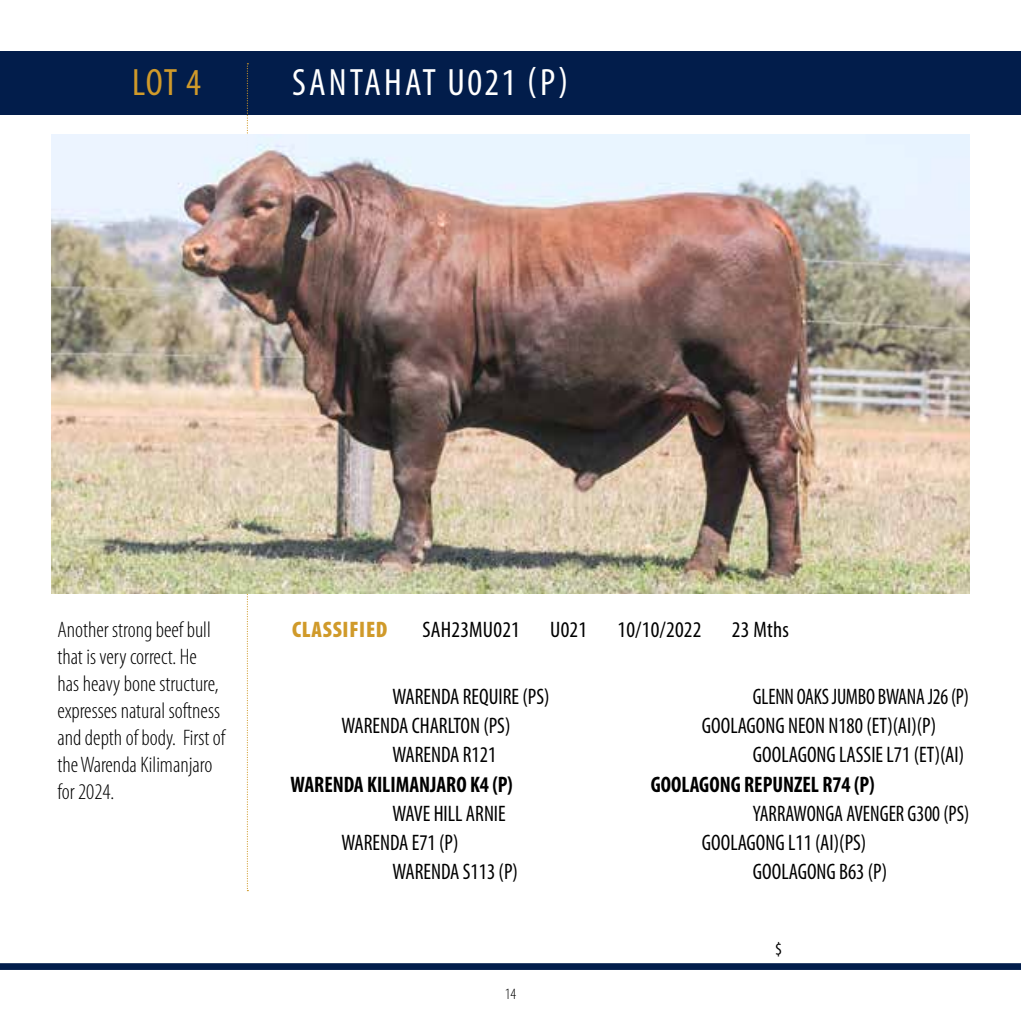
<style>
.page{position:relative;width:1021px;height:1021px;background:#fff}
.page>*{position:absolute;margin:0;border:0;box-sizing:border-box;transform-origin:0 0}
.t1{font:condensed 38.25px "Myriad Pro";letter-spacing:.075em;color:#fff}
.t2{font:condensed 38.25px "Myriad Pro";color:#d09a2a}
.t3{font:condensed 22.5px/29.2px "Myriad Pro";color:#000;scale:.95 1}
.t4{font:300 condensed 22.5px/27px "Myriad Pro";color:#000}
.t5{font:condensed 22.5px/29.2px "Myriad Pro";color:#000;scale:.9 1}
.t6{font:700 condensed 22.5px "Myriad Pro";color:#000;scale:.95 1}
.t7{font:condensed 22.5px "Myriad Pro";color:#000}
.t8{font:condensed 22.5px "Myriad Pro";color:#000;scale:.91 1}
.t9{font:900 condensed 22.5px "Myriad Pro";letter-spacing:.03em;color:#d09a2a}
.t10{font:condensed 18px "Myriad Pro";color:#000}
.t11{font:300 condensed 15.75px "Myriad Pro";color:#000}
</style>
<div class="page">
<hr style="left:1020px;top:51px;width:1px;height:64px;background:#021d4b">
<div style="left:0;top:51px;width:1020px;height:64px;background:#021d4b"></div>
<div style="left:0;top:963px;width:1020px;height:6px;background:#021d4b"></div>
<svg style="left:247px;top:63px;width:1px;height:71px"></svg>
<svg style="left:247px;top:593px;width:1px;height:298px"></svg>
<img style="left:51px;top:134px;width:918px;height:459px">
<h1 class="t2" style="left:132px;top:59px;width:70px">LOT 4</h1>
<h1 class="t1" style="left:292px;top:59px;width:277px">SANTAHAT U021 (P)</h1>
<p class="t4" style="left:57px;top:615px;width:169px">Another strong beef bull that is very correct. He<br>has heavy bone structure, expresses natural softness and depth of body. First of the Warenda Kilimanjaro for 2024.</p>
<p class="t9" style="left:292px;top:614px;width:97px">CLASSIFIED</p>
<p class="t7" style="left:422px;top:615px;width:99px">SAH23MU021</p>
<p class="t7" style="left:550px;top:615px;width:38px">U021</p>
<p class="t7" style="left:617px;top:615px;width:85px">10/10/2022</p>
<p class="t7" style="left:731px;top:615px;width:59px">23 Mths</p>
<p class="t3" style="left:392px;top:681px;width:167px">WARENDA REQUIRE (PS)</p>
<p class="t3" style="left:341px;top:710px;width:179px">WARENDA CHARLTON (PS)</p>
<p class="t3" style="left:392px;top:740px;width:111px">WARENDA R121</p>
<p class="t6" style="left:290px;top:770px;width:236px">WARENDA KILIMANJARO K4 (P)</p>
<p class="t3" style="left:341px;top:798px;width:174px;text-indent:51px">WAVE HILL ARNIE<br>WARENDA E71 (P)</p>
<p class="t3" style="left:392px;top:857px;width:133px">WARENDA S113 (P)</p>
<p class="t11" style="left:505px;top:984px;width:13px">14</p>
<p class="t5" style="left:702px;top:681px;width:298px;text-indent:51px">GLENN OAKS JUMBO BWANA J26 (P)<br>GOOLAGONG NEON N180 (ET)(AI)(P)</p>
<p class="t3" style="left:753px;top:740px;width:224px">GOOLAGONG LASSIE L71 (ET)(AI)</p>
<p class="t6" style="left:651px;top:770px;width:237px">GOOLAGONG REPUNZEL R74 (P)</p>
<p class="t8" style="left:753px;top:799px;width:239px">YARRAWONGA AVENGER G300 (PS)</p>
<p class="t3" style="left:702px;top:827px;width:175px">GOOLAGONG L11 (AI)(PS)</p>
<p class="t3" style="left:753px;top:857px;width:143px">GOOLAGONG B63 (P)</p>
<p class="t10" style="left:775px;top:938px;width:8px">$</p>
</div>
